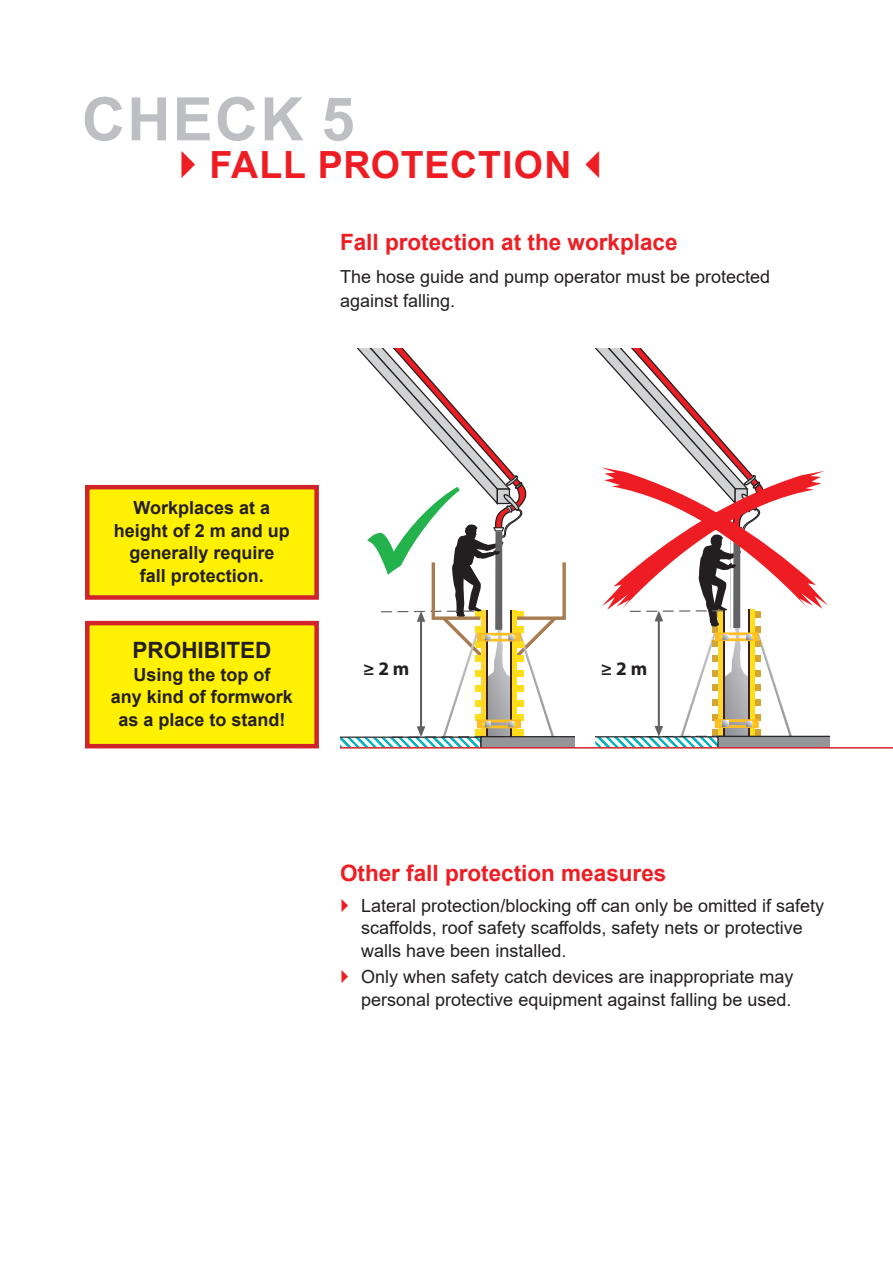
<style>
.page{position:relative;width:893px;height:1263px;background:#fff}
.page>*{position:absolute;margin:0;border:0;box-sizing:border-box;transform-origin:0 0}
.t1{font:700 60px "Arial";letter-spacing:.035em;color:#bebfc2}
.t2{font:700 37.5px "Arial";letter-spacing:.02em;color:#ee1d23}
.t3{font:700 22.5px "Arial";color:#ee1d23}
.t4{font:700 22.5px "Arial";color:#231f20}
.t5{font:700 19.2px "Myriad Pro";color:#231f20}
.t6{font:18px/22.5px "Arial";color:#231f20}
.t7{font:700 18px/22.5px "Arial";color:#231f20;text-align:center}
</style>
<div class="page">
<svg style="left:595px;top:349px;width:234px;height:398px"></svg>
<hr style="left:340px;top:747px;width:553px;height:1px;background:#d1232a">
<div style="left:85px;top:621px;width:234px;height:127px;background:#fff101;border:4px solid #d1232a"></div>
<div style="left:85px;top:485px;width:234px;height:115px;background:#fff101;border:4px solid #d1232a"></div>
<svg style="left:340px;top:349px;width:234px;height:398px"></svg>
<h1 class="t1" style="left:82px;top:77px;width:274px">CHECK 5</h1>
<h2 class="t2" style="left:210px;top:138px;width:363px">FALL PROTECTION</h2>
<p class="t3" style="left:340px;top:226px;width:339px">Fall protection at the workplace</p>
<p class="t6" style="left:340px;top:264px;width:432px;line-height:24px">The hose guide and pump operator must be protected against falling.</p>
<p class="t7" style="left:114px;top:497px;width:178px">Workplaces at a height of 2 m and up generally require<br>fall protection.</p>
<p class="t4" style="left:133px;top:634px;width:140px">PROHIBITED</p>
<p class="t7" style="left:111px;top:663px;width:184px">Using the top of<br>any kind of formwork as a place to stand!</p>
<p class="t5" style="left:230px;top:656px;width:48px">≥ 2 m</p>
<p class="t5" style="left:363px;top:656px;width:48px">≥ 2 m</p>
<p class="t5" style="left:601px;top:656px;width:48px">≥ 2 m</p>
<p class="t3" style="left:340px;top:857px;width:328px">Other fall protection measures</p>
<p class="t6" style="left:361px;top:894px;width:464px">Lateral protection/blocking off can only be omitted if safety scaffolds, roof safety scaffolds, safety nets or protective walls have been installed.</p>
<p class="t6" style="left:361px;top:966px;width:434px">Only when safety catch devices are inappropriate may personal protective equipment against falling be used.</p>
</div>
